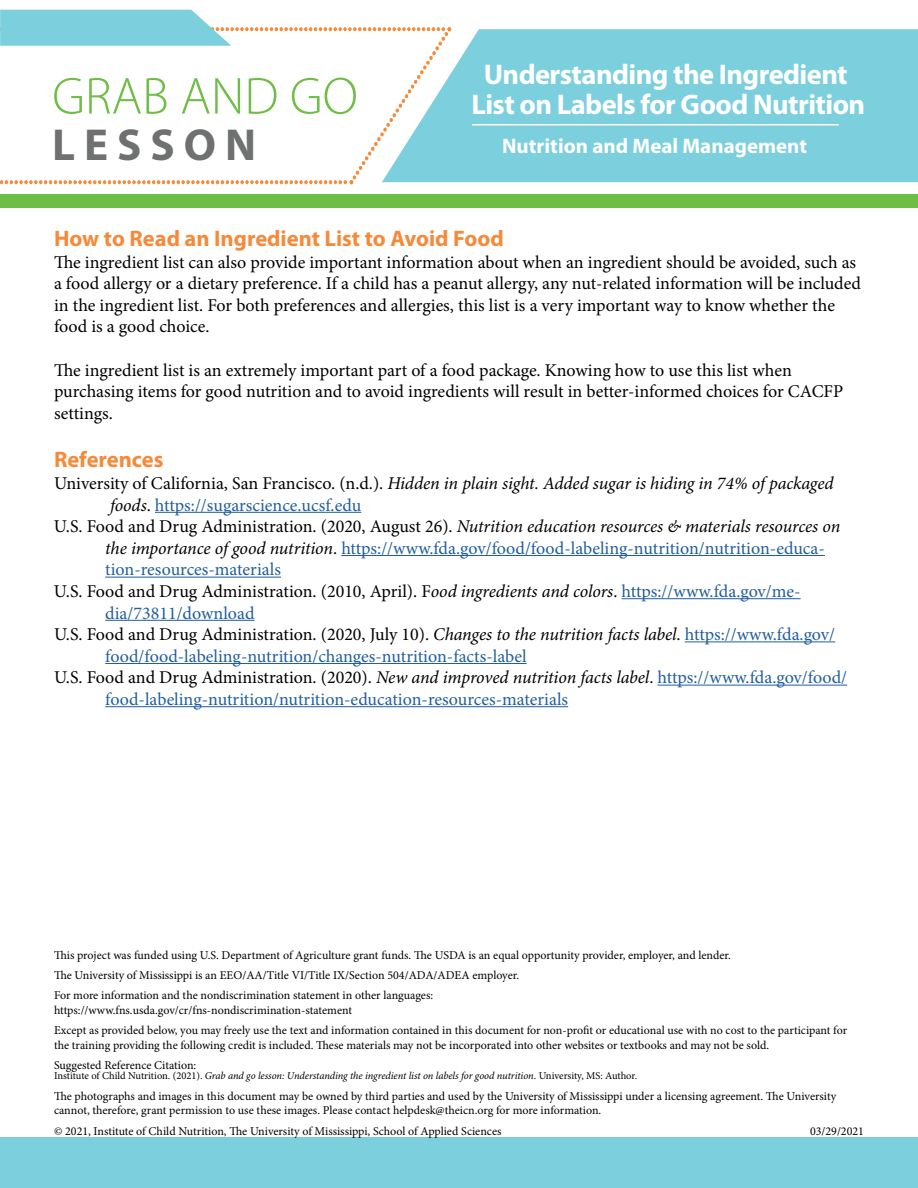
<style>
.page{position:relative;width:918px;height:1188px;background:#fff}
.page>*{position:absolute;margin:0;border:0;box-sizing:border-box;transform-origin:0 0}
.t1{font:300 52.5px "Myriad Pro";color:#6ebe45}
.t2{font:700 45px "Myriad Pro";letter-spacing:.2em;color:#6f7171}
.t3{font:700 28.5px/30px "Myriad Pro";letter-spacing:-.02em;color:#fff;text-align:center}
.t4{font:700 22.5px "Myriad Pro";color:#f68a3b}
.t5{font:700 21px "Myriad Pro";color:#fff}
.t6{font:18px/21.6px "Minion Pro";color:#000}
.t7{font:18px "Minion Pro";color:#215e9e}
.t8{font:italic 18px "Minion Pro";letter-spacing:-.01em;color:#000}
.t9{font:12px/20.4px "Minion Pro";letter-spacing:-.005em;color:#000}
.t10{font:italic 10.5px "Minion Pro";letter-spacing:-.01em;color:#000}
.s1{font-style:normal}
.s2{font-style:italic;color:#000}
.s3{color:#000}
.s4{font-style:italic}
.s5{color:#215e9e}
</style>
<div class="page">
<div style="left:0;top:1138px;width:918px;height:50px;background:#7ccfdd"></div>
<div style="left:452px;top:29px;width:466px;height:153px;background:#7ccfdd"></div>
<svg style="left:0;top:10px;width:452px;height:175px"></svg>
<hr style="left:472px;top:124px;width:367px;height:1px;background:#fff">
<div style="left:0;top:194px;width:918px;height:14px;background:#6ebe45"></div>
<hr style="left:155px;top:512px;width:206px;height:1px;background:#215e9e">
<hr style="left:341px;top:555px;width:484px;height:1px;background:#215e9e">
<hr style="left:105px;top:577px;width:176px;height:1px;background:#215e9e">
<hr style="left:622px;top:598px;width:179px;height:1px;background:#215e9e">
<hr style="left:105px;top:620px;width:150px;height:1px;background:#215e9e">
<hr style="left:685px;top:641px;width:150px;height:1px;background:#215e9e">
<hr style="left:105px;top:663px;width:422px;height:1px;background:#215e9e">
<hr style="left:658px;top:685px;width:189px;height:1px;background:#215e9e">
<hr style="left:105px;top:706px;width:463px;height:1px;background:#215e9e">
<h1 class="t1" style="left:52px;top:65px;width:307px">GRAB AND GO</h1>
<h2 class="t2" style="left:52px;top:120px;width:205px">LESSON</h2>
<h3 class="t3" style="left:471px;top:60px;width:395px">Understanding the Ingredient<br>List on Labels for Good Nutrition</h3>
<h3 class="t5" style="left:502px;top:134px;width:307px">Nutrition and Meal Management</h3>
<h3 class="t4" style="left:54px;top:226px;width:451px">How to Read an Ingredient List to Avoid Food</h3>
<p class="t6" style="left:54px;top:251px;width:808px">The ingredient list can also provide important information about when an ingredient should be avoided, such as a food allergy or a dietary preference. If a child has a peanut allergy, any nut-related information will be included in the ingredient list. For both preferences and allergies, this list is a very important way to know whether the food is a good choice.</p>
<h3 class="t6" style="left:54px;top:359px;width:791px">The ingredient list is an extremely important part of a food package. Knowing how to use this list when purchasing items for good nutrition and to avoid ingredients will result in better-informed choices for CACFP settings.</h3>
<h3 class="t4" style="left:54px;top:447px;width:111px">References</h3>
<h3 class="t8" style="left:54px;top:472px;width:781px"><span class="s1">University of California, San Francisco. (n.d.).</span> Hidden in plain sight. Added sugar is hiding in 74% of packaged</h3>
<h3 class="t7" style="left:110px;top:493px;width:253px"><span class="s2">foods</span><span class="s3">.</span> https://sugarscience.ucsf.edu</h3>
<h3 class="t8" style="left:54px;top:516px;width:788px"><span class="s1">U.S. Food and Drug Administration. (2020, August 26).</span> Nutrition education resources &amp; materials resources on</h3>
<h3 class="t7" style="left:105px;top:536px;width:721px"><span class="s2">the importance of good nutrition</span><span class="s3">.</span> https://www.fda.gov/food/food-labeling-nutrition/nutrition-educa-</h3>
<h3 class="t7" style="left:105px;top:558px;width:177px">tion-resources-materials</h3>
<h3 class="t6" style="left:54px;top:580px;width:748px">U.S. Food and Drug Administration. (2010, April). F<span class="s4">ood ingredients and colors</span>. <span class="s5">https://www.fda.gov/me-</span></h3>
<h3 class="t7" style="left:105px;top:601px;width:151px">dia/73811/download</h3>
<h3 class="t6" style="left:54px;top:624px;width:783px">U.S. Food and Drug Administration. (2020, July 10). <span class="s4">Changes to the nutrition facts label</span>. <span class="s5">https://www.fda.gov/</span></h3>
<h3 class="t7" style="left:105px;top:644px;width:423px">food/food-labeling-nutrition/changes-nutrition-facts-label</h3>
<h3 class="t6" style="left:54px;top:667px;width:795px">U.S. Food and Drug Administration. (2020). <span class="s4">New and improved nutrition facts label</span>. <span class="s5">https://www.fda.gov/food/</span></h3>
<h3 class="t7" style="left:105px;top:687px;width:464px">food-labeling-nutrition/nutrition-education-resources-materials</h3>
<p class="t9" style="left:54px;top:945px;width:678px">This project was funded using U.S. Department of Agriculture grant funds. The USDA is an equal opportunity provider, employer, and lender.<br>The University of Mississippi is an EEO/AA/Title VI/Title IX/Section 504/ADA/ADEA employer.<br>For more information and the nondiscrimination statement in other languages:</p>
<p class="t9" style="left:54px;top:1000px;width:795px">https://www.fns.usda.gov/cr/fns-nondiscrimination-statement<br>Except as provided below, you may freely use the text and information contained in this document for non-profit or educational use with no cost to the participant for</p>
<p class="t9" style="left:54px;top:1035px;width:717px">the training providing the following credit is included. These materials may not be incorporated into other websites or textbooks and may not be sold.<br>Suggested Reference Citation:</p>
<p class="t9" style="left:54px;top:1089px;width:784px;line-height:14.4px">The photographs and images in this document may be owned by third parties and used by the University of Mississippi under a licensing agreement. The University cannot, therefore, grant permission to use these images. Please contact helpdesk@theicn.org for more information.</p>
<p class="t9" style="left:54px;top:1121px;width:449px">© 2021, Institute of Child Nutrition, The University of Mississippi, School of Applied Sciences</p>
<p class="t9" style="left:810px;top:1121px;width:56px">03/29/2021</p>
<p class="t10" style="left:54px;top:1070px;width:585px"><span class="s1">Institute of Child Nutrition. (2021).</span> Grab and go lesson: Understanding the ingredient list on labels for good nutrition<span class="s1">. University, MS: Author.</span></p>
</div>
